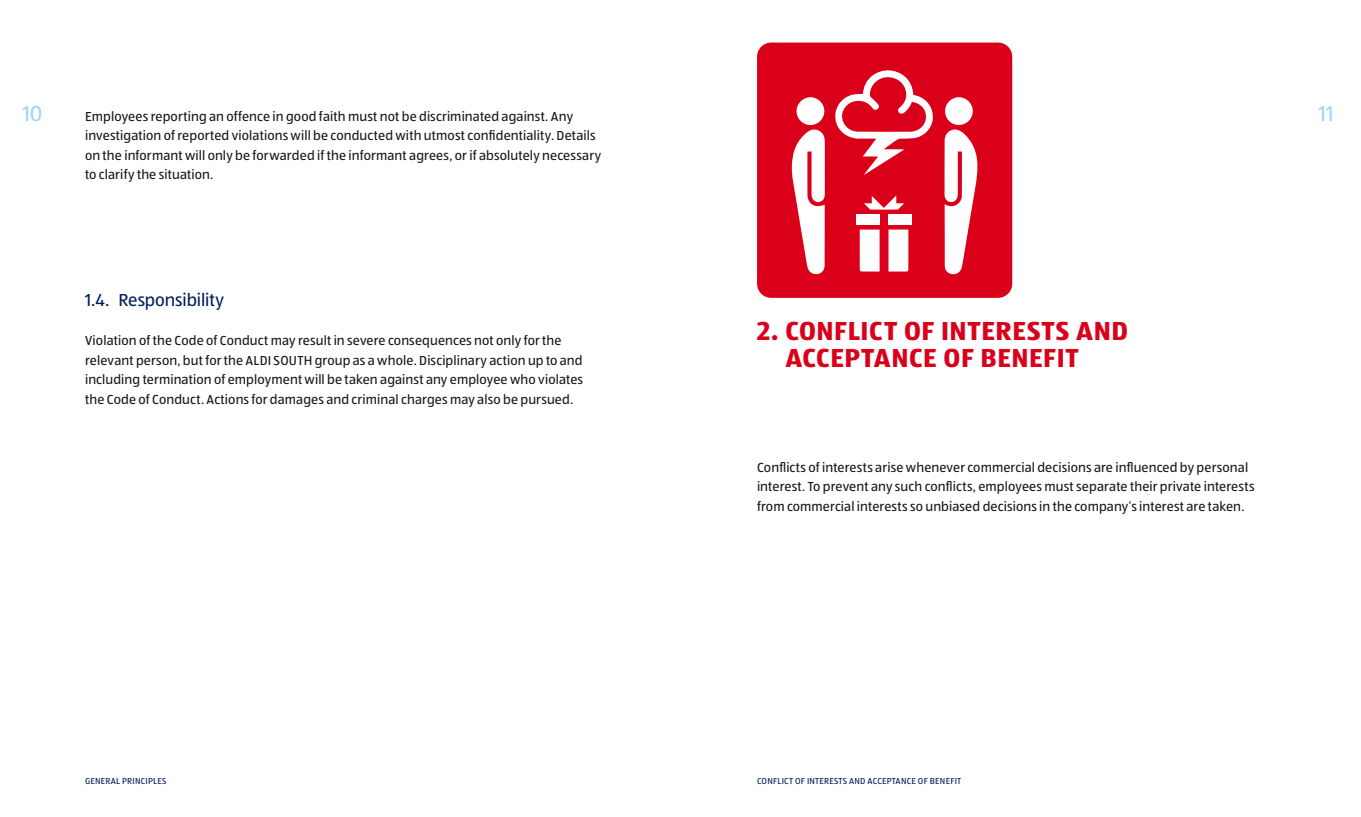
<style>
.page{position:relative;width:1361px;height:817px;background:#fff}
.page>*{position:absolute;margin:0;border:0;box-sizing:border-box;transform-origin:0 0}
.t1{font:700 27px/27px "ALDISUEDOT";letter-spacing:.02em;color:#da001a}
.t2{font:22.5px "ALDISUEDOT";color:#9dd9f2}
.t3{font:18px "ALDISUEDOT";letter-spacing:-.005em;color:#00205c}
.t4{font:13.5px/19.5px "ALDISUEDOT";letter-spacing:.01em;color:#1a171c}
.t5{font:9px "ALDISUEDOT";letter-spacing:.025em;color:#00205c}
</style>
<div class="page">
<div style="left:757px;top:43px;width:255px;height:255px;background:#da001a;border-radius:14px"></div>
<svg style="left:791px;top:129px;width:34px;height:145px"></svg>
<svg style="left:944px;top:129px;width:34px;height:146px"></svg>
<svg style="left:835px;top:70px;width:98px;height:105px"></svg>
<div style="left:796px;top:97px;width:28px;height:28px;background:#fff;border-radius:50%"></div>
<div style="left:945px;top:97px;width:28px;height:28px;background:#fff;border-radius:50%"></div>
<svg style="left:860px;top:229px;width:19px;height:42px"></svg>
<svg style="left:888px;top:229px;width:20px;height:42px"></svg>
<div style="left:856px;top:214px;width:23px;height:11px;background:#fff"></div>
<div style="left:888px;top:214px;width:23px;height:11px;background:#fff"></div>
<svg style="left:864px;top:196px;width:40px;height:13px"></svg>
<h2 class="t2" style="left:22px;top:98px;width:22px">10</h2>
<p class="t4" style="left:85px;top:106px;width:518px">Employees reporting an offence in good faith must not be discriminated against. Any investigation of reported violations will be conducted with utmost confidentiality. Details on the informant will only be forwarded if the informant agrees, or if absolutely necessary to clarify the situation.</p>
<h3 class="t3" style="left:85px;top:288px;width:141px">1.4. Responsibility</h3>
<p class="t4" style="left:85px;top:330px;width:500px">Violation of the Code of Conduct may result in severe consequences not only for the relevant person, but for the ALDI SOUTH group as a whole. Disciplinary action up to and including termination of employment will be taken against any employee who violates the Code of Conduct. Actions for damages and criminal charges may also be pursued.</p>
<p class="t5" style="left:85px;top:775px;width:83px">GENERAL PRINCIPLES</p>
<h2 class="t2" style="left:1318px;top:98px;width:17px">11</h2>
<h1 class="t1" style="left:785px;top:316px;width:344px;text-indent:-28px">2. CONFLICT OF INTERESTS AND<br>ACCEPTANCE OF BENEFIT</h1>
<p class="t4" style="left:757px;top:457px;width:499px">Conflicts of interests arise whenever commercial decisions are influenced by personal interest. To prevent any such conflicts, employees must separate their private interests from commercial interests so unbiased decisions in the company‘s interest are taken.</p>
<p class="t5" style="left:757px;top:775px;width:206px">CONFLICT OF INTERESTS AND ACCEPTANCE OF BENEFIT</p>
</div>
